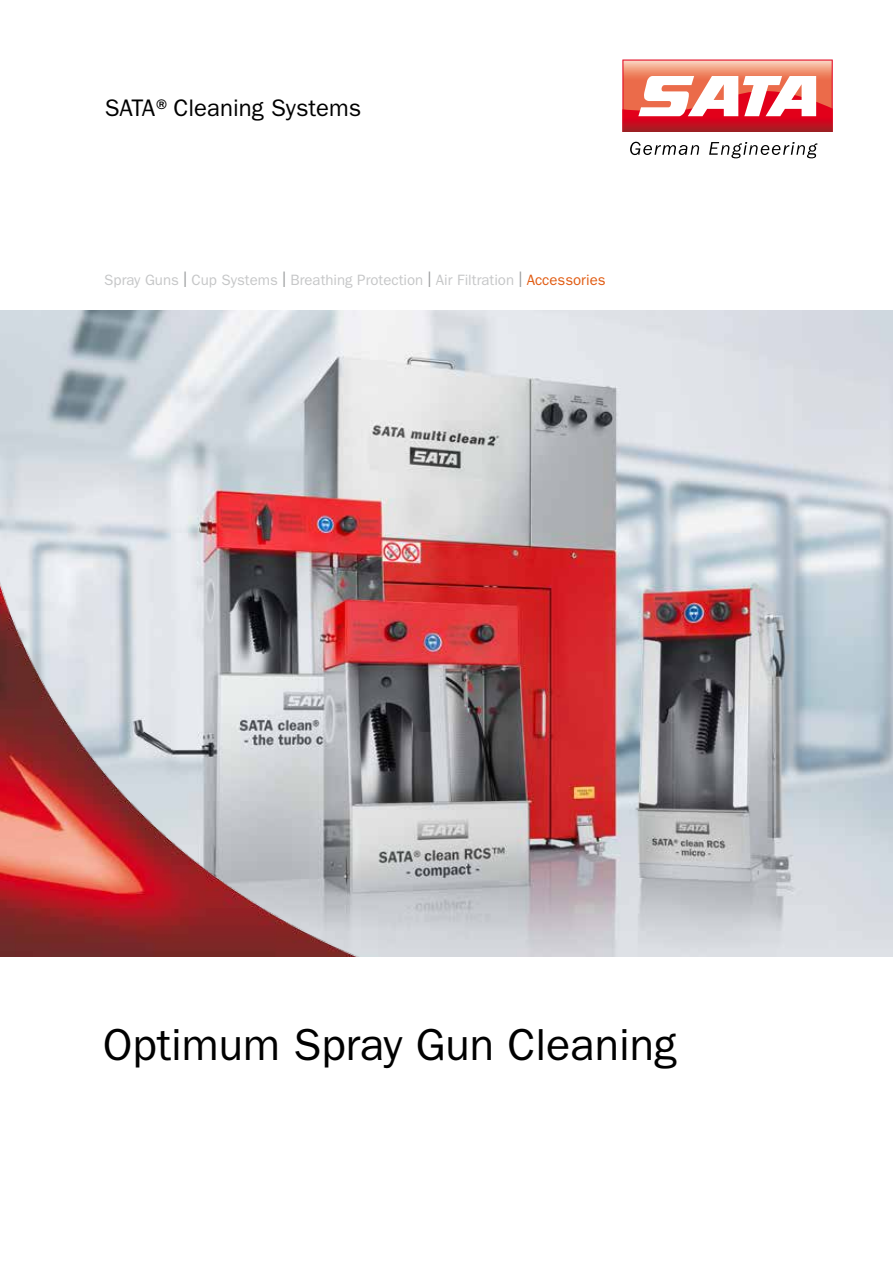
<style>
.page{position:relative;width:893px;height:1263px;background:#fff}
.page>*{position:absolute;margin:0;border:0;box-sizing:border-box;transform-origin:0 0}
.t1{font:45px "ITC Franklin Gothic Std";color:#000}
.t2{font:24px "ITC Franklin Gothic Std";color:#000}
.t3{font:15px "ITC Franklin Gothic Std";color:#c6c7c8}
.s1{font-size:22.5px;color:#9c9e9f}
.s2{color:#e15c13}
</style>
<div class="page">
<img style="left:0;top:310px;width:893px;height:647px">
<svg style="left:630px;top:142px;width:69px;height:13px"></svg>
<svg style="left:709px;top:142px;width:108px;height:16px"></svg>
<svg style="left:622px;top:60px;width:211px;height:72px"></svg>
<img style="left:0;top:529px;width:361px;height:428px">
<h2 class="t2" style="left:105px;top:94px;width:258px">SATA®Cleaning Systems</h2>
<p class="t3" style="left:104px;top:271px;width:503px">Spray Guns <span class="s1">I</span> Cup Systems <span class="s1">I</span> Breathing Protection <span class="s1">I</span> Air Filtration <span class="s1">I</span> <span class="s2">Accessories</span></p>
<h1 class="t1" style="left:103px;top:1019px;width:575px">Optimum Spray Gun Cleaning</h1>
</div>
